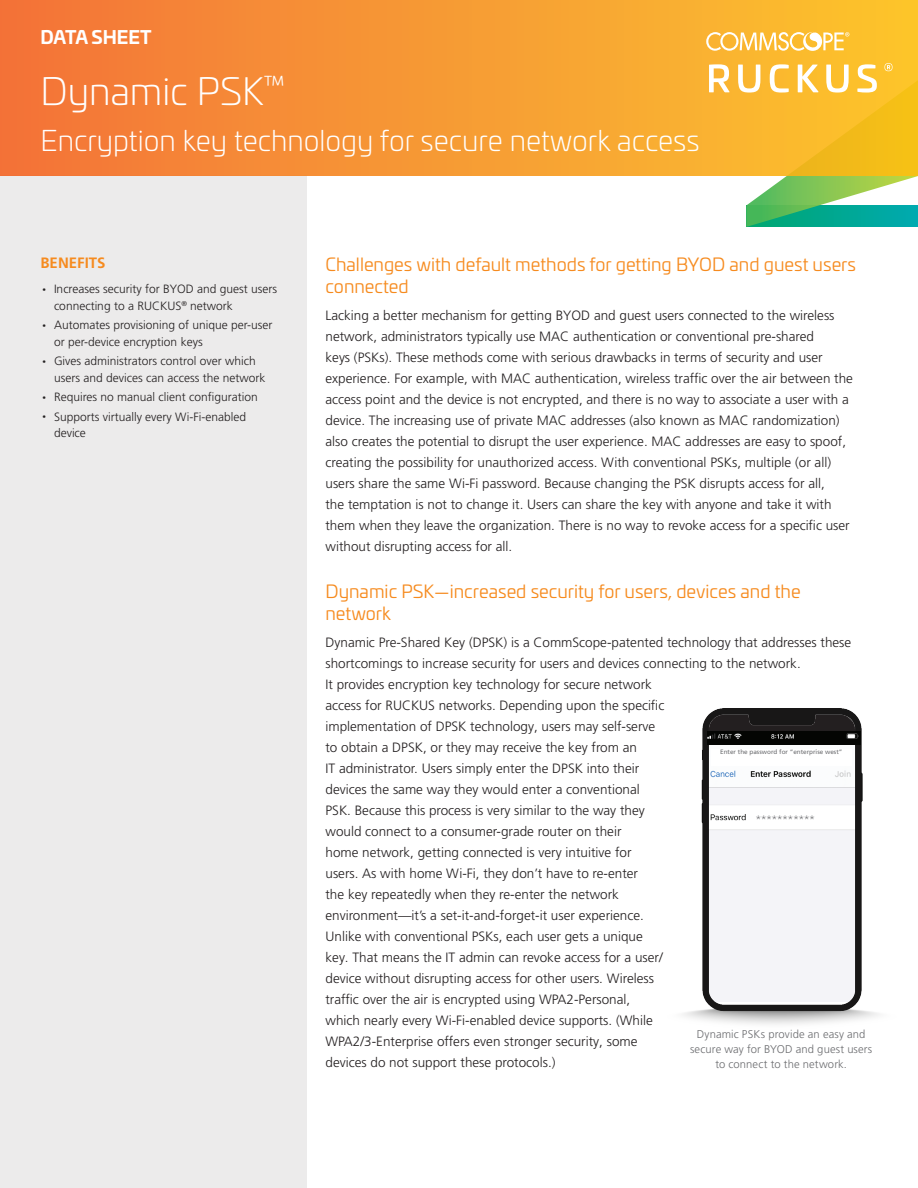
<style>
.page{position:relative;width:918px;height:1188px;background:#fff}
.page>*{position:absolute;margin:0;border:0;box-sizing:border-box;transform-origin:0 0}
.CS_Cover_Ribbon_Head{font:300 37.5px "Univia Pro";color:#fff}
.CS_Cover_Ribbon_Head-2{font:300 28.5px "Univia Pro";color:#fff}
.t1{font:300 27px "Frutiger LT Pro";color:#231f20}
.CS_Body_Header_-_Lev{font:18px/22.5px "Univia Pro";color:#f68b1f}
.t2{font:700 18px "Univia Pro";color:#fff}
.CS_Sidebar__BENEFITS{font:700 15px "Frutiger LT Pro";color:#f68b1f}
.CS_Body_Text{font:300 13.5px/21px "Frutiger LT Pro";color:#231f20}
.t3{font:300 12.75px "Univia Pro";color:#6c6d70}
.t4{font:300 12px/16.5px "Frutiger LT Pro";color:#231f20}
.CS_Figure_Caption{font:300 11.25px/15px "Frutiger LT Pro";letter-spacing:.01em;color:#6c6d70;text-align:center}
.t5{font:6.3px "Frutiger LT Pro";color:#6c6d70}
</style>
<div class="page">
<div style="left:0;top:175px;width:308px;height:1013px;background:#ecebeb"></div>
<div style="left:0;top:0;width:918px;height:175px;background:linear-gradient(to right,#f3723a,#fcc52d)"></div>
<svg style="left:709px;top:64px;width:21px;height:28px"></svg>
<svg style="left:738px;top:63px;width:180px;height:164px;background:#cfc352"></svg>
<svg style="left:706px;top:32px;width:143px;height:19px"></svg>
<img style="left:683px;top:708px;width:196px;height:317px">
<img style="left:708px;top:732px;width:152px;height:13px">
<div style="left:711px;top:749px;width:140px;height:16px;background:#fff"></div>
<h3 class="t2" style="left:40px;top:23px;width:113px">DATA SHEET</h3>
<p class="CS_Cover_Ribbon_Head" style="left:40px;top:65px;width:246px">Dynamic PSK<sup>™</sup></p>
<p class="CS_Cover_Ribbon_Head-2" style="left:40px;top:121px;width:661px">Encryption key technology for secure network access</p>
<p class="CS_Sidebar__BENEFITS" style="left:40px;top:254px;width:67px">BENEFITS</p>
<p class="t1" style="left:40px;top:273px;width:9px">·</p>
<p class="t4" style="left:54px;top:281px;width:225px">Increases security for BYOD and guest users connecting to a RUCKUS<sup>®</sup> network</p>
<p class="t1" style="left:40px;top:309px;width:9px">·</p>
<p class="t4" style="left:54px;top:317px;width:220px">Automates provisioning of unique per-user or per-device encryption keys</p>
<p class="t1" style="left:40px;top:345px;width:9px">·</p>
<p class="t4" style="left:54px;top:353px;width:213px">Gives administrators control over which users and devices can access the network</p>
<p class="t1" style="left:40px;top:381px;width:9px">·</p>
<p class="t4" style="left:54px;top:389px;width:205px">Requires no manual client configuration</p>
<p class="t1" style="left:40px;top:400px;width:9px">·</p>
<p class="t4" style="left:54px;top:408px;width:194px">Supports virtually every Wi-Fi-enabled device</p>
<p class="CS_Body_Header_-_Lev" style="left:326px;top:252px;width:532px">Challenges with default methods for getting BYOD and guest users connected</p>
<p class="CS_Body_Text" style="left:326px;top:305px;width:529px">Lacking a better mechanism for getting BYOD and guest users connected to the wireless network, administrators typically use MAC authentication or conventional pre-shared<br>keys (PSKs). These methods come with serious drawbacks in terms of security and user experience. For example, with MAC authentication, wireless traffic over the air between the access point and the device is not encrypted, and there is no way to associate a user with a device. The increasing use of private MAC addresses (also known as MAC randomization) also creates the potential to disrupt the user experience. MAC addresses are easy to spoof, creating the possibility for unauthorized access. With conventional PSKs, multiple (or all) users share the same Wi-Fi password. Because changing the PSK disrupts access for all,<br>the temptation is not to change it. Users can share the key with anyone and take it with them when they leave the organization. There is no way to revoke access for a specific user without disrupting access for all.</p>
<p class="CS_Body_Header_-_Lev" style="left:326px;top:579px;width:477px">Dynamic PSK—increased security for users, devices and the network</p>
<p class="CS_Body_Text" style="left:326px;top:632px;width:527px">Dynamic Pre-Shared Key (DPSK) is a CommScope-patented technology that addresses these shortcomings to increase security for users and devices connecting to the network.<br>It provides encryption key technology for secure network<br>access for RUCKUS networks. Depending upon the specific<br>implementation of DPSK technology, users may self-serve<br>to obtain a DPSK, or they may receive the key from an<br>IT administrator. Users simply enter the DPSK into their<br>devices the same way they would enter a conventional<br>PSK. Because this process is very similar to the way they<br>would connect to a consumer-grade router on their<br>home network, getting connected is very intuitive for<br>users. As with home Wi-Fi, they don’t have to re-enter<br>the key repeatedly when they re-enter the network<br>environment—it’s a set-it-and-forget-it user experience.<br>Unlike with conventional PSKs, each user gets a unique<br>key. That means the IT admin can revoke access for a user/<br>device without disrupting access for other users. Wireless<br>traffic over the air is encrypted using WPA2-Personal,<br>which nearly every Wi-Fi-enabled device supports. (While<br>WPA2/3-Enterprise offers even stronger security, some<br>devices do not support these protocols.)</p>
<p class="t5" style="left:720px;top:748px;width:124px">Enter the password for “enterprise west”</p>
<p class="t3" style="left:756px;top:812px;width:60px">***********</p>
<p class="CS_Figure_Caption" style="left:690px;top:1027px;width:184px">Dynamic PSKs provide an easy and secure way for BYOD and guest users to connect to the network.</p>
</div>
